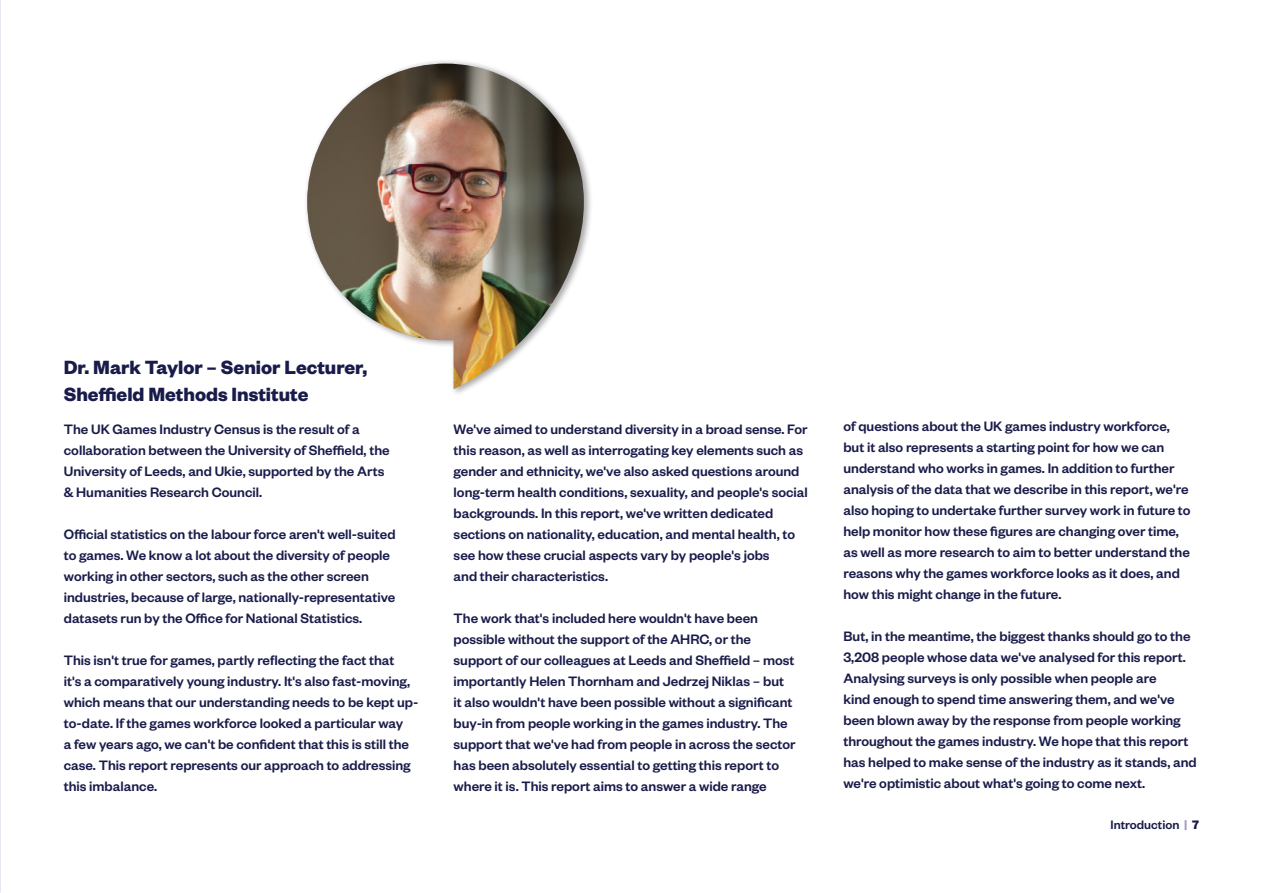
<style>
.page{position:relative;width:1263px;height:893px;background:#fff}
.page>*{position:absolute;margin:0;border:0;box-sizing:border-box;transform-origin:0 0}
.t1{font:700 21px/27px "Founders Grotesk";color:#191c4a}
.t2{font:500 15px/21px "Founders Grotesk";color:#191c4a}
.t3{font:500 13.5px "Founders Grotesk";color:#191c4a}
.s1{font-weight:700;color:#a699ca}
.s2{font-weight:700}
</style>
<div class="page">
<div style="left:304px;top:59px;width:289px;height:338px;background:#231f20;opacity:.38"></div>
<img style="left:307px;top:64px;width:277px;height:325px">
<h1 class="t1" style="left:64px;top:352px;width:305px">Dr. Mark Taylor – Senior Lecturer,<br>Sheffield Methods Institute</h1>
<p class="t2" style="left:64px;top:417px;width:327px">The UK Games Industry Census is the result of a collaboration between the University of Sheffield, the University of Leeds, and Ukie, supported by the Arts &amp; Humanities Research Council.</p>
<p class="t2" style="left:64px;top:522px;width:333px">Official statistics on the labour force aren't well-suited to games. We know a lot about the diversity of people working in other sectors, such as the other screen industries, because of large, nationally-representative datasets run by the Office for National Statistics.</p>
<p class="t2" style="left:64px;top:648px;width:356px">This isn't true for games, partly reflecting the fact that<br>it's a comparatively young industry. It's also fast-moving, which means that our understanding needs to be kept up&shy;to-date. If the games workforce looked a particular way<br>a few years ago, we can't be confident that this is still the case. This report represents our approach to addressing this imbalance.</p>
<p class="t2" style="left:454px;top:417px;width:356px">We've aimed to understand diversity in a broad sense. For this reason, as well as interrogating key elements such as gender and ethnicity, we've also asked questions around long-term health conditions, sexuality, and people's social backgrounds. In this report, we've written dedicated sections on nationality, education, and mental health, to see how these crucial aspects vary by people's jobs<br>and their characteristics.</p>
<p class="t2" style="left:454px;top:606px;width:343px">The work that's included here wouldn't have been possible without the support of the AHRC, or the support of our colleagues at Leeds and Sheffield – most importantly Helen Thornham and Jedrzej Niklas – but it also wouldn't have been possible without a significant buy-in from people working in the games industry. The support that we've had from people in across the sector has been absolutely essential to getting this report to where it is. This report aims to answer a wide range</p>
<p class="t2" style="left:843px;top:414px;width:349px">of questions about the UK games industry workforce, but it also represents a starting point for how we can understand who works in games. In addition to further analysis of the data that we describe in this report, we're also hoping to undertake further survey work in future to help monitor how these figures are changing over time, as well as more research to aim to better understand the reasons why the games workforce looks as it does, and how this might change in the future.</p>
<p class="t2" style="left:843px;top:624px;width:355px">But, in the meantime, the biggest thanks should go to the 3,208 people whose data we've analysed for this report.<br>Analysing surveys is only possible when people are<br>kind enough to spend time answering them, and we've been blown away by the response from people working throughout the games industry. We hope that this report has helped to make sense of the industry as it stands, and we're optimistic about what's going to come next.</p>
<p class="t3" style="left:1110px;top:817px;width:90px">Introduction <span class="s1">|</span> <span class="s2">7</span></p>
</div>
